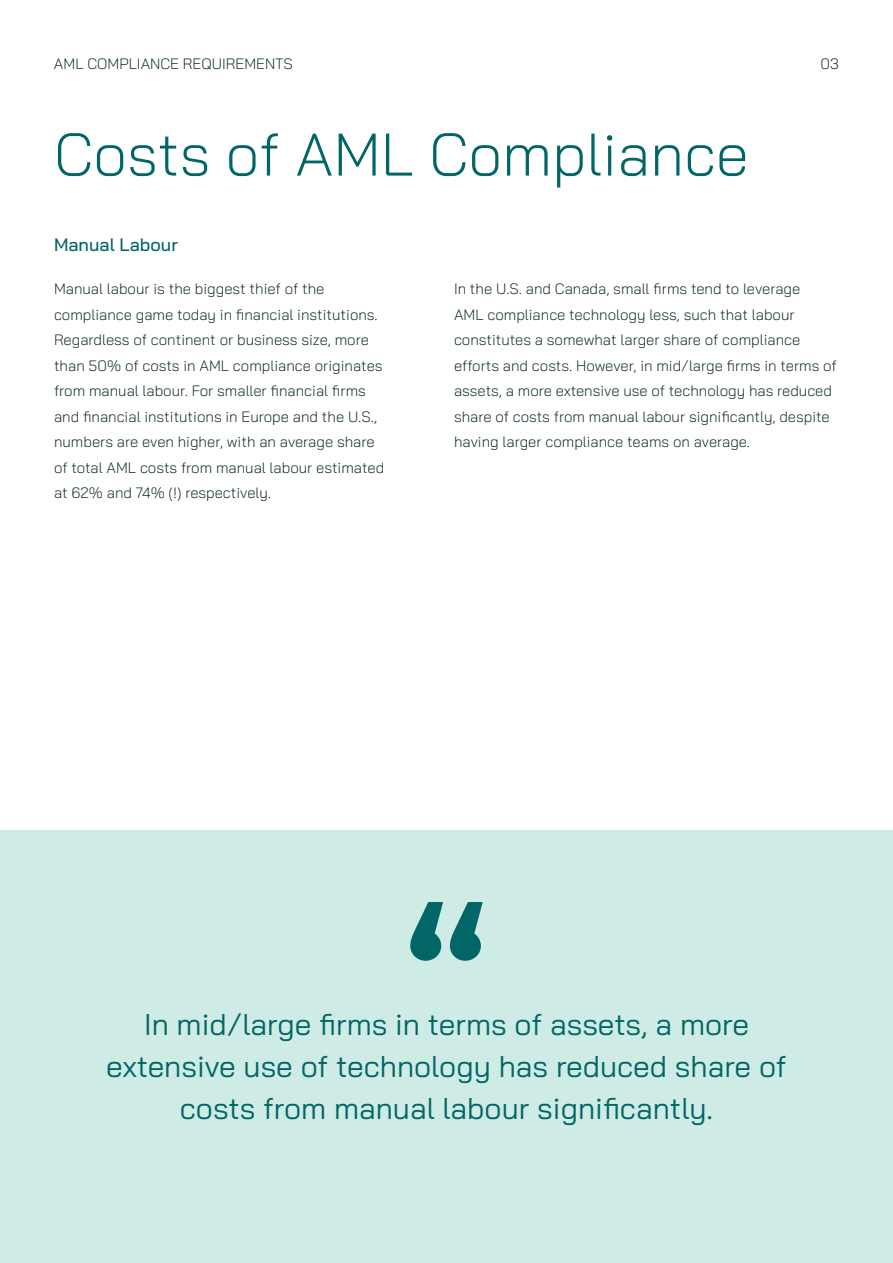
<style>
.page{position:relative;width:893px;height:1263px;background:#fff}
.page>*{position:absolute;margin:0;border:0;box-sizing:border-box;transform-origin:0 0}
.t1{font:300 60px "Bai Jamjuree";color:#026666}
.t2{font:30px/42px "Bai Jamjuree";color:#026666;text-align:center}
.t3{font:500 18px "Bai Jamjuree";color:#026666}
.t4{font:300 15px/25.5px "Bai Jamjuree";color:#0e2a23}
</style>
<div class="page">
<div style="left:0;top:830px;width:893px;height:433px;background:#ceebe5"></div>
<svg style="left:410px;top:902px;width:73px;height:59px"></svg>
<p class="t4" style="left:54px;top:51px;width:240px">AML COMPLIANCE REQUIREMENTS</p>
<p class="t4" style="left:821px;top:51px;width:20px">03</p>
<h1 class="t1" style="left:54px;top:104px;width:696px">Costs of AML Compliance</h1>
<p class="t3" style="left:54px;top:234px;width:125px">Manual Labour</p>
<p class="t4" style="left:54px;top:276px;width:332px">Manual labour is the biggest thief of the compliance game today in financial institutions.<br>Regardless of continent or business size, more than 50% of costs in AML compliance originates from manual labour. For smaller financial firms and financial institutions in Europe and the U.S., numbers are even higher, with an average share of total AML costs from manual labour estimated at 62% and 74% (!) respectively.</p>
<p class="t4" style="left:454px;top:276px;width:384px">In the U.S. and Canada, small firms tend to leverage<br>AML compliance technology less, such that labour constitutes a somewhat larger share of compliance efforts and costs. However, in mid/large firms in terms of assets, a more extensive use of technology has reduced share of costs from manual labour significantly, despite having larger compliance teams on average.</p>
<h2 class="t2" style="left:106px;top:1003px;width:682px">In mid/large firms in terms of assets, a more extensive use of technology has reduced share of costs from manual labour significantly.</h2>
</div>
